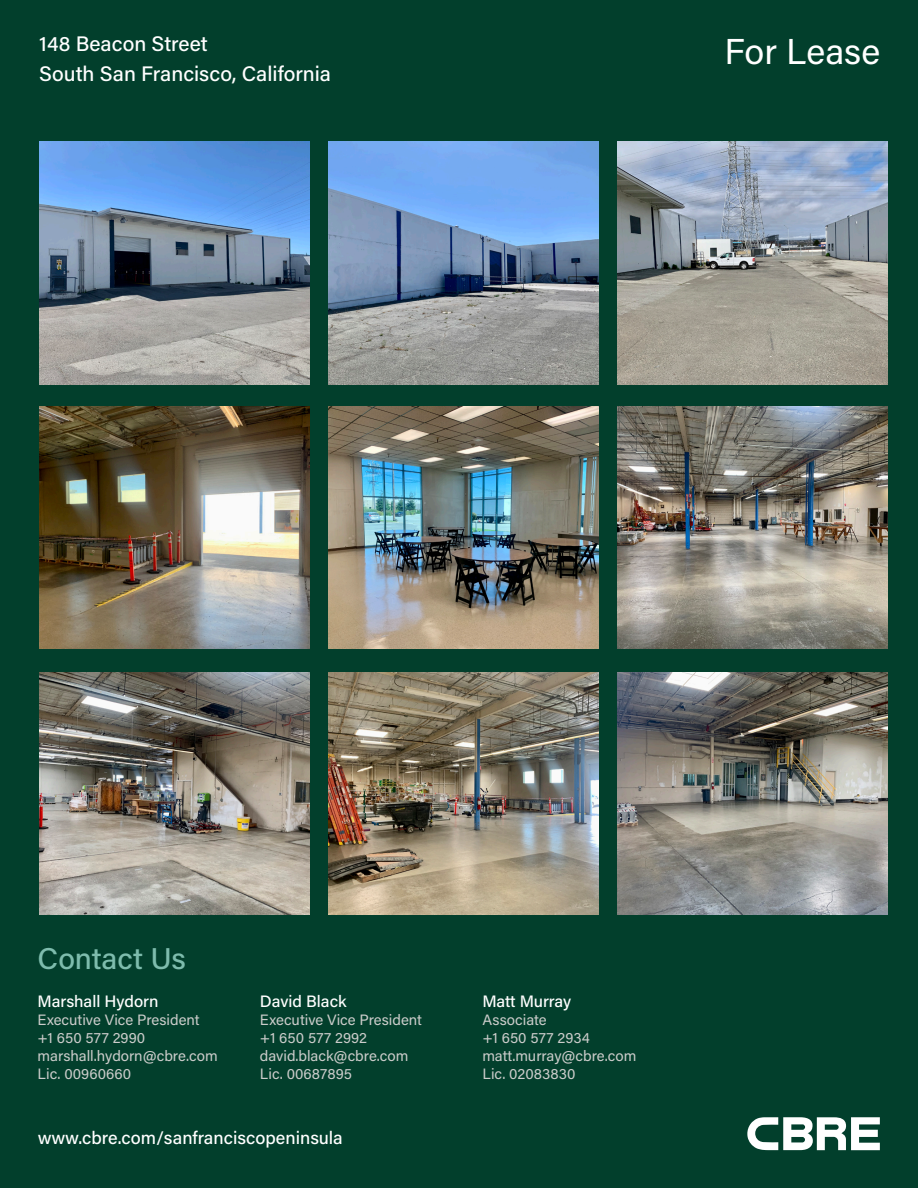
<style>
.page{position:relative;width:918px;height:1188px;background:#023f2c}
.page>*{position:absolute;margin:0;border:0;box-sizing:border-box;transform-origin:0 0}
.t1{font:36px "Acumin Pro";color:#fff}
.Contact_Us{font:500 30px "Acumin Pro";color:#7ebcad}
.t2{font:500 21px "Acumin Pro";color:#fff}
.t3{font:500 18px "Acumin Pro";color:#fff}
.Broker_Name{font:500 16.5px "Acumin Pro";letter-spacing:-.005em;color:#fff}
.Contact_Info{font:15px "Acumin Pro";color:#cbccca}
</style>
<div class="page">
<svg style="left:747px;top:1117px;width:133px;height:33px"></svg>
<img style="left:39px;top:142px;width:270px;height:242px">
<img style="left:329px;top:142px;width:270px;height:242px">
<img style="left:618px;top:142px;width:270px;height:242px">
<img style="left:39px;top:406px;width:270px;height:243px">
<img style="left:329px;top:406px;width:270px;height:243px">
<img style="left:618px;top:406px;width:270px;height:243px">
<img style="left:39px;top:673px;width:270px;height:242px">
<img style="left:329px;top:673px;width:270px;height:242px">
<img style="left:618px;top:673px;width:270px;height:242px">
<p class="t2" style="left:39px;top:30px;width:170px">148 Beacon Street</p>
<p class="t2" style="left:39px;top:60px;width:293px">South San Francisco, California</p>
<p class="t1" style="left:724px;top:27px;width:157px">For Lease</p>
<p class="Contact_Us" style="left:38px;top:938px;width:150px">Contact Us</p>
<p class="Broker_Name" style="left:38px;top:990px;width:122px">Marshall Hydorn</p>
<p class="Contact_Info" style="left:38px;top:1010px;width:164px">Executive Vice President</p>
<p class="Contact_Info" style="left:38px;top:1028px;width:109px">+1 650 577 2990</p>
<p class="Contact_Info" style="left:38px;top:1046px;width:182px">marshall.hydorn@cbre.com</p>
<p class="Contact_Info" style="left:38px;top:1064px;width:95px">Lic. 00960660</p>
<p class="Broker_Name" style="left:260px;top:990px;width:88px">David Black</p>
<p class="Contact_Info" style="left:260px;top:1010px;width:164px">Executive Vice President</p>
<p class="Contact_Info" style="left:260px;top:1028px;width:109px">+1 650 577 2992</p>
<p class="Contact_Info" style="left:260px;top:1046px;width:150px">david.black@cbre.com</p>
<p class="Contact_Info" style="left:260px;top:1064px;width:94px">Lic. 00687895</p>
<p class="t3" style="left:38px;top:1126px;width:307px">www.cbre.com/sanfranciscopeninsula</p>
<p class="Broker_Name" style="left:482px;top:990px;width:90px">Matt Murray</p>
<p class="Contact_Info" style="left:482px;top:1010px;width:66px">Associate</p>
<p class="Contact_Info" style="left:482px;top:1028px;width:109px">+1 650 577 2934</p>
<p class="Contact_Info" style="left:482px;top:1046px;width:156px">matt.murray@cbre.com</p>
<p class="Contact_Info" style="left:482px;top:1064px;width:95px">Lic. 02083830</p>
</div>
